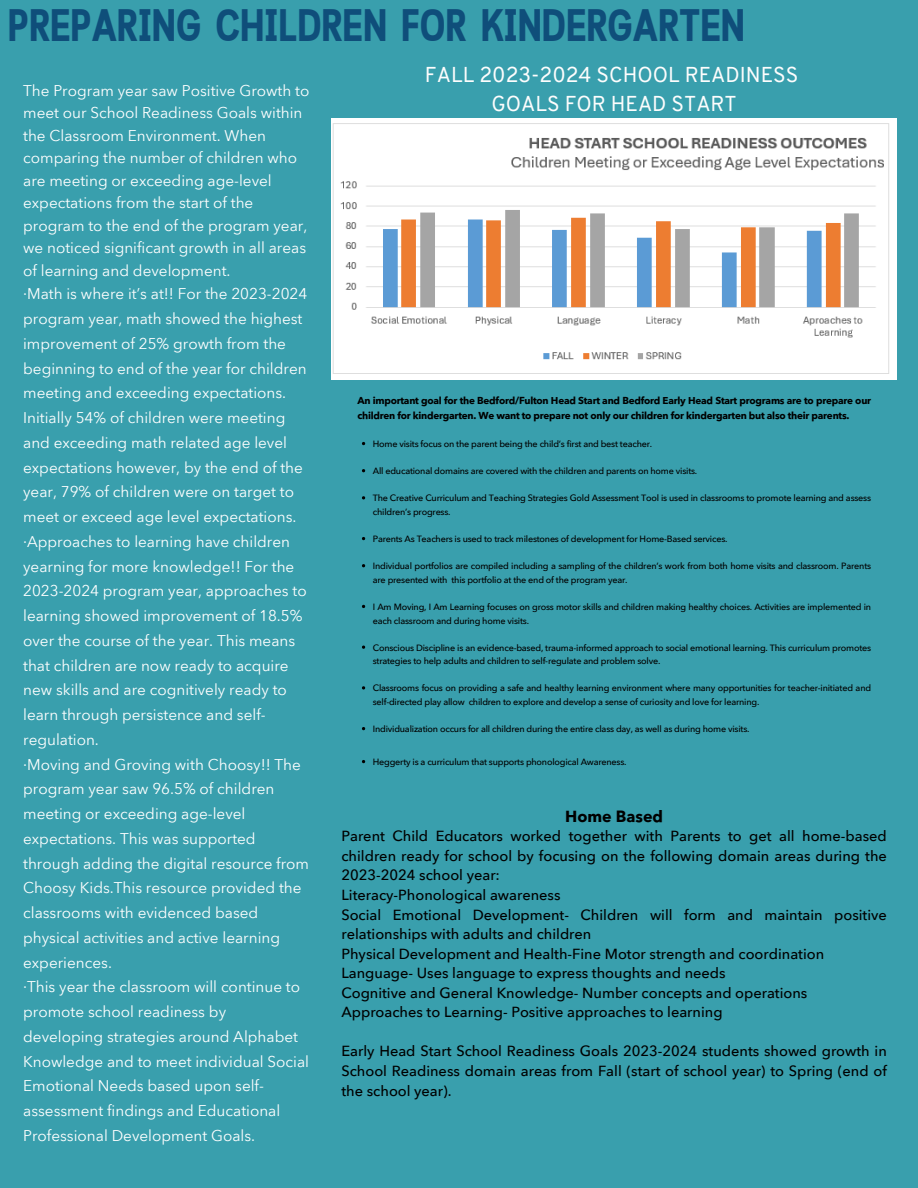
<style>
.page{position:relative;width:918px;height:1188px;background:#399fad}
.page>*{position:absolute;margin:0;border:0;box-sizing:border-box;transform-origin:0 0}
.t1{font:700 45.3px "Cloud Cond";color:#0f4e7a}
.t2{font:21px/29.2px "Overpass";color:#fdfdfd;text-align:center}
.t3{font:700 16.05px "Avenir Next Arabic";color:#000}
.t4{font:15.3px/24.3px "Avenir Next Arabic";color:#fff}
.t5{font:500 14.55px/19.5px "Avenir Next Arabic";color:#000}
.t6{font:700 9.9px/14.9px "Avenir Next Arabic";letter-spacing:-.02em;color:#000}
.t7{font:500 9px/13.5px "Avenir Next Arabic";letter-spacing:-.02em;color:#000}
</style>
<div class="page">
<img style="left:332px;top:119px;width:564px;height:261px">
<svg style="left:362px;top:686px;width:3px;height:4px"></svg>
<h4 class="t1" style="left:8px;top:8px;width:739px">PREPARING CHILDREN FOR KINDERGARTEN</h4>
<h2 class="t2" style="left:425px;top:62px;width:375px">FALL 2023-2024 SCHOOL READINESS<br>GOALS FOR HEAD START</h2>
<h1 class="t4" style="left:23px;top:78px;width:288px">The Program year saw Positive Growth to meet our School Readiness Goals within the Classroom Environment. When comparing the number of children who are meeting or exceeding age-level expectations from the start of the program to the end of the program year, we noticed significant growth in all areas of learning and development.<br>·Math is where it’s at!! For the 2023-2024 program year, math showed the highest improvement of 25% growth from the beginning to end of the year for children meeting and exceeding expectations.<br>Initially 54% of children were meeting and exceeding math related age level expectations however, by the end of the year, 79% of children were on target to meet or exceed age level expectations. ·Approaches to learning have children yearning for more knowledge!! For the 2023-2024 program year, approaches to learning showed improvement of 18.5% over the course of the year. This means that children are now ready to acquire new skills and are cognitively ready to learn through persistence and self&shy;regulation.<br>·Moving and Groving with Choosy!! The program year saw 96.5% of children meeting or exceeding age-level expectations. This was supported through adding the digital resource from Choosy Kids.This resource provided the classrooms with evidenced based physical activities and active learning experiences.<br>·This year the classroom will continue to promote school readiness by developing strategies around Alphabet Knowledge and to meet individual Social Emotional Needs based upon self&shy;assessment findings and Educational Professional Development Goals.</h1>
<p class="t6" style="left:357px;top:394px;width:515px">An important goal for the Bedford/Fulton Head Start and Bedford Early Head Start programs are to prepare our children for kindergarten. We want to prepare not only our children for kindergarten but also their parents.</p>
<h5 class="t7" style="left:373px;top:437px;width:281px">Home visits focus on the parent being the child’s first and best teacher.</h5>
<p class="t7" style="left:373px;top:464px;width:326px">All educational domains are covered with the children and parents on home visits.</p>
<p class="t7" style="left:373px;top:492px;width:500px">The Creative Curriculum and Teaching Strategies Gold Assessment Tool is used in classrooms to promote learning and assess children’s progress.</p>
<p class="t7" style="left:373px;top:532px;width:356px">Parents As Teachers is used to track milestones of development for Home-Based services.</p>
<p class="t7" style="left:373px;top:559px;width:500px">Individual portfolios are compiled including a sampling of the children’s work from both home visits and classroom. Parents are presented with this portfolio at the end of the program year.</p>
<p class="t7" style="left:373px;top:600px;width:500px">I Am Moving, I Am Learning focuses on gross motor skills and children making healthy choices. Activities are implemented in each classroom and during home visits.</p>
<p class="t7" style="left:373px;top:641px;width:500px">Conscious Discipline is an evidence-based, trauma-informed approach to social emotional learning. This curriculum promotes strategies to help adults and children to self-regulate and problem solve.</p>
<p class="t7" style="left:373px;top:682px;width:500px">Classrooms focus on providing a safe and healthy learning environment where many opportunities for teacher-initiated and self-directed play allow children to explore and develop a sense of curiosity and love for learning.</p>
<p class="t7" style="left:373px;top:722px;width:378px">Individualization occurs for all children during the entire class day, as well as during home visits.</p>
<p class="t7" style="left:373px;top:755px;width:255px">Heggerty is a curriculum that supports phonological Awareness.</p>
<p class="t3" style="left:565px;top:807px;width:99px">Home Based</p>
<p class="t5" style="left:341px;top:827px;width:547px">Parent Child Educators worked together with Parents to get all home-based children ready for school by focusing on the following domain areas during the 2023-2024 school year:<br>Literacy-Phonological awareness<br>Social Emotional Development- Children will form and maintain positive relationships with adults and children<br>Physical Development and Health-Fine Motor strength and coordination Language- Uses language to express thoughts and needs<br>Cognitive and General Knowledge- Number concepts and operations Approaches to Learning- Positive approaches to learning</p>
<h3 class="t5" style="left:341px;top:1042px;width:547px;text-align:justify">Early Head Start School Readiness Goals 2023-2024 students showed growth in School Readiness domain areas from Fall (start of school year) to Spring (end of the school year).</h3>
</div>
